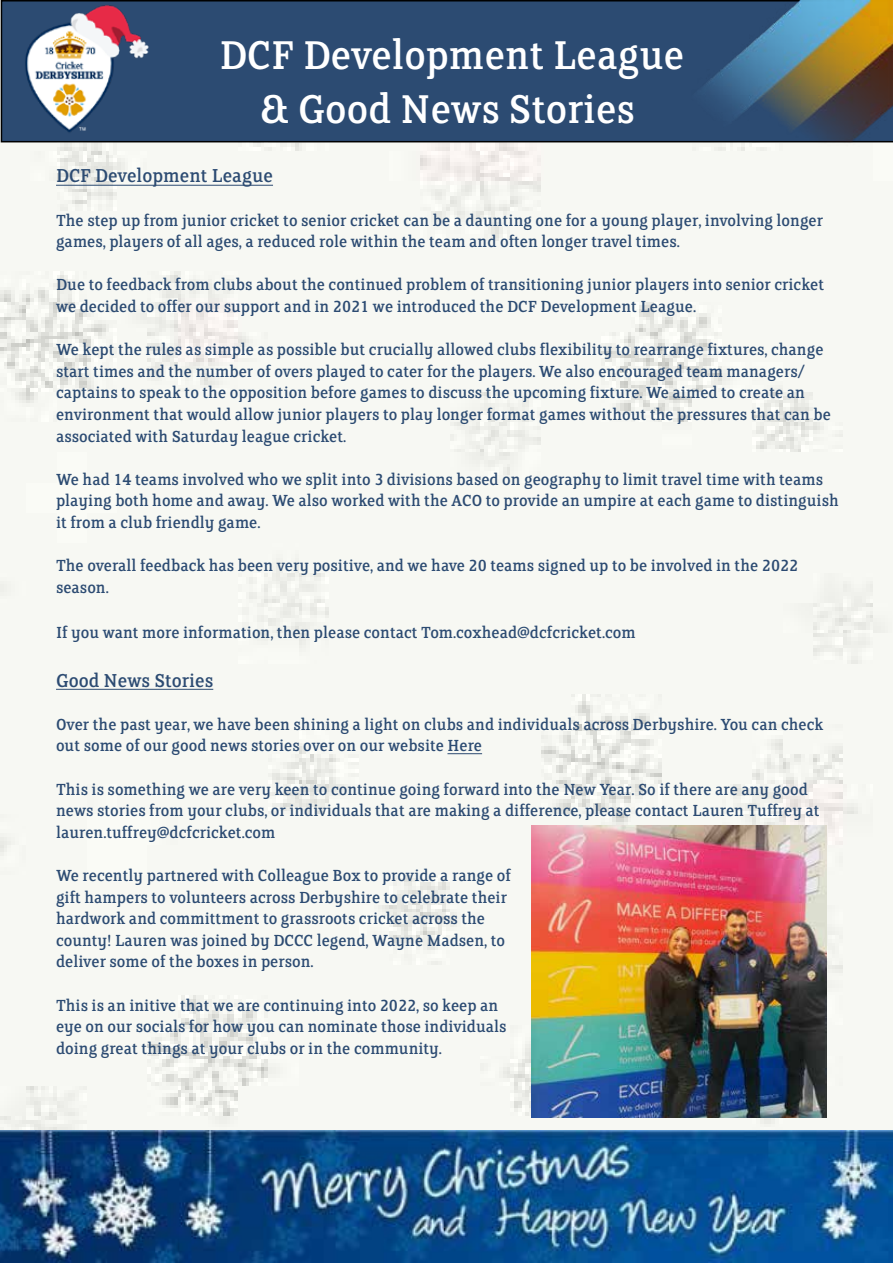
<style>
.page{position:relative;width:893px;height:1263px;background:#fff}
.page>*{position:absolute;margin:0;border:0;box-sizing:border-box;transform-origin:0 0}
.t1{font:45px/54px "FS Clerkenwell";color:#fff;text-align:center}
.t2{font:21px "FS Clerkenwell";color:#2c4b72}
.t3{font:18px/21.6px "FS Clerkenwell";color:#2c4b72}
</style>
<div class="page">
<div style="left:1px;top:142px;width:892px;height:1121px;background:#f7f8f3"></div>
<div style="left:157px;top:0;width:471px;height:142px;background:#2c4b72"></div>
<img style="left:0;top:0;width:157px;height:142px">
<img style="left:628px;top:0;width:265px;height:191px">
<hr style="left:56px;top:185px;width:217px;height:1px;background:#2c4b72">
<hr style="left:56px;top:689px;width:157px;height:1px;background:#2c4b72">
<hr style="left:447px;top:753px;width:35px;height:1px;background:#2c4b72">
<img style="left:0;top:1131px;width:892px;height:132px">
<img style="left:531px;top:826px;width:296px;height:292px">
<h1 class="t1" style="left:219px;top:31px;width:466px">DCF Development League &amp; Good News Stories</h1>
<p class="t2" style="left:56px;top:166px;width:218px">DCF Development League</p>
<p class="t3" style="left:56px;top:210px;width:769px">The step up from junior cricket to senior cricket can be a daunting one for a young player, involving longer games, players of all ages, a reduced role within the team and often longer travel times.</p>
<p class="t3" style="left:56px;top:275px;width:770px">Due to feedback from clubs about the continued problem of transitioning junior players into senior cricket we decided to offer our support and in 2021 we introduced the DCF Development League.</p>
<p class="t3" style="left:56px;top:340px;width:776px">We kept the rules as simple as possible but crucially allowed clubs flexibility to rearrange fixtures, change start times and the number of overs played to cater for the players. We also encouraged team managers/ captains to speak to the opposition before games to discuss the upcoming fixture. We aimed to create an environment that would allow junior players to play longer format games without the pressures that can be associated with Saturday league cricket.</p>
<p class="t3" style="left:56px;top:469px;width:784px">We had 14 teams involved who we split into 3 divisions based on geography to limit travel time with teams playing both home and away. We also worked with the ACO to provide an umpire at each game to distinguish it from a club friendly game.</p>
<p class="t3" style="left:56px;top:556px;width:744px">The overall feedback has been very positive, and we have 20 teams signed up to be involved in the 2022 season.</p>
<p class="t3" style="left:56px;top:622px;width:581px">If you want more information, then please contact Tom.coxhead@dcfcricket.com</p>
<p class="t2" style="left:56px;top:670px;width:159px">Good News Stories</p>
<p class="t3" style="left:56px;top:714px;width:769px">Over the past year, we have been shining a light on clubs and individuals across Derbyshire. You can check out some of our good news stories over on our website Here</p>
<p class="t3" style="left:56px;top:779px;width:765px">This is something we are very keen to continue going forward into the New Year. So if there are any good news stories from your clubs, or individuals that are making a difference, please contact Lauren Tuffrey at lauren.tuffrey@dcfcricket.com</p>
<p class="t3" style="left:56px;top:865px;width:456px">We recently partnered with Colleague Box to provide a range of gift hampers to volunteers across Derbyshire to celebrate their hardwork and committment to grassroots cricket across the county! Lauren was joined by DCCC legend, Wayne Madsen, to deliver some of the boxes in person.</p>
<p class="t3" style="left:56px;top:995px;width:452px">This is an initive that we are continuing into 2022, so keep an eye on our socials for how you can nominate those individuals doing great things at your clubs or in the community.</p>
</div>
